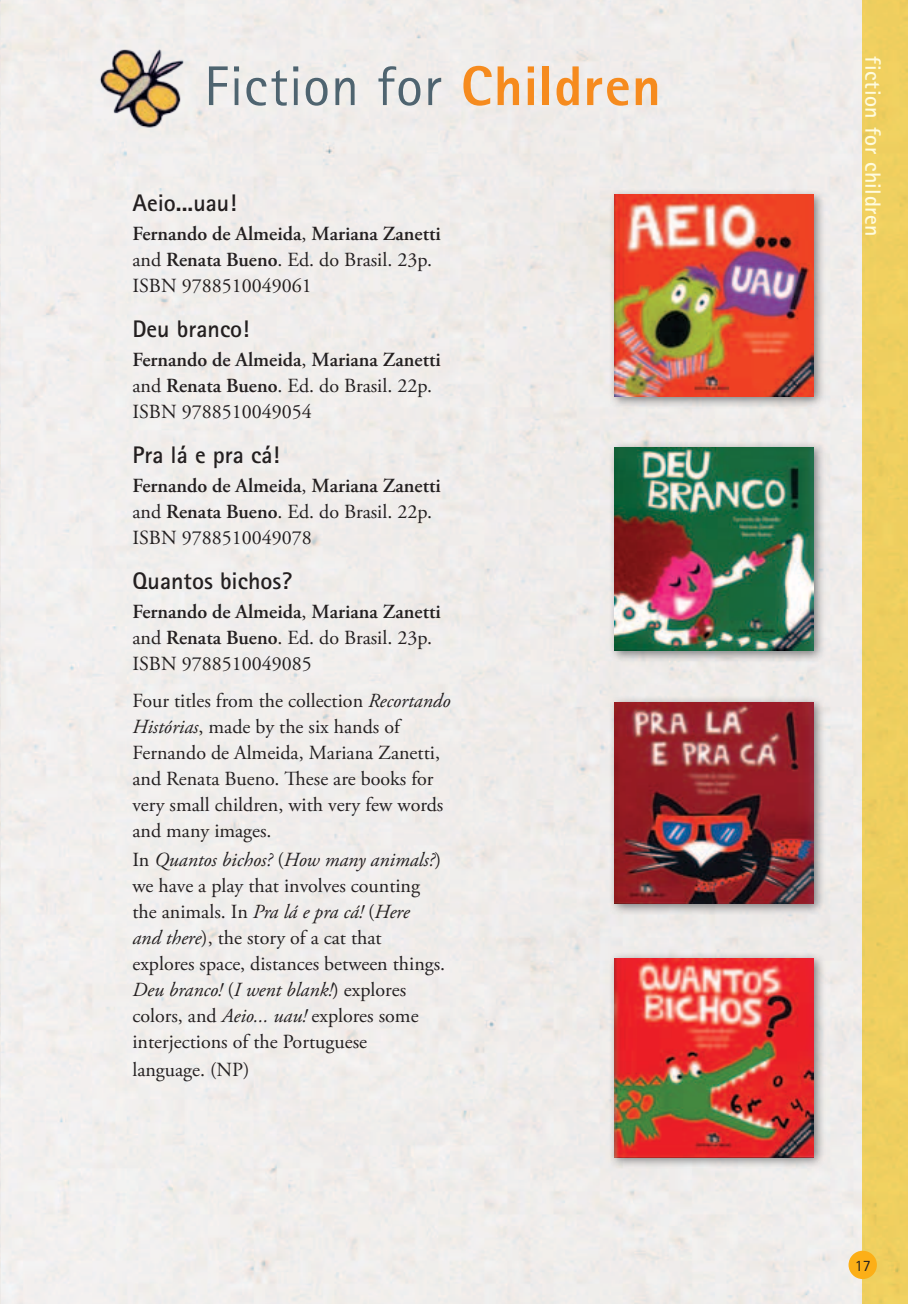
<style>
.page{position:relative;width:908px;height:1304px;background:#fff}
.page>*{position:absolute;margin:0;border:0;box-sizing:border-box;transform-origin:0 0}
.t1{font:56px "Rotis Sans Serif";letter-spacing:.015em;color:#4f6470}
.t2{font:700 24px "Rotis Sans Serif";color:#231f20}
.t3{font:700 22px "Rotis Sans Serif";letter-spacing:.02em;color:#fffcdf}
.t4{font:20px/26px "Adobe Garamond Pro";color:#231f20}
.t5{font:600 20px/26px "Adobe Garamond Pro";color:#231f20}
.t6{font:16px "Rotis Sans Serif";color:#231f20}
.s1{font-weight:800;color:#f68b1e}
.s2{font-weight:400}
.s3{font-style:italic}
</style>
<div class="page">
<div style="left:862px;top:0;width:45px;height:1304px;background:#eecf5f"></div>
<div style="left:848px;top:1251px;width:28px;height:28px;background:#fcaf17;border-radius:50%"></div>
<div style="left:608px;top:188px;width:217px;height:221px;background:#58595b;opacity:.75"></div>
<img style="left:614px;top:195px;width:199px;height:201px">
<div style="left:608px;top:441px;width:217px;height:222px;background:#58595b;opacity:.75"></div>
<img style="left:614px;top:448px;width:199px;height:202px">
<div style="left:608px;top:696px;width:217px;height:220px;background:#58595b;opacity:.75"></div>
<img style="left:614px;top:702px;width:199px;height:201px">
<div style="left:608px;top:952px;width:217px;height:217px;background:#58595b;opacity:.75"></div>
<img style="left:614px;top:958px;width:199px;height:199px">
<img style="left:96px;top:45px;width:92px;height:86px">
<h1 class="t1" style="left:204px;top:53px;width:458px">Fiction for <span class="s1">Children</span></h1>
<p class="t2" style="left:132px;top:188px;width:106px">Aeio...uau!</p>
<p class="t5" style="left:132px;top:221px;width:310px">Fernando de Almeida<span class="s2">,</span> Mariana Zanetti <span class="s2">and</span> Renata Bueno<span class="s2">. Ed. do Brasil. 23p.<br>ISBN 9788510049061</span></p>
<p class="t2" style="left:132px;top:314px;width:118px">Deu branco!</p>
<p class="t5" style="left:132px;top:347px;width:310px">Fernando de Almeida<span class="s2">,</span> Mariana Zanetti <span class="s2">and</span> Renata Bueno<span class="s2">. Ed. do Brasil. 22p.<br>ISBN 9788510049054</span></p>
<p class="t2" style="left:132px;top:440px;width:149px">Pra lá e pra cá!</p>
<p class="t5" style="left:132px;top:473px;width:310px">Fernando de Almeida<span class="s2">,</span> Mariana Zanetti <span class="s2">and</span> Renata Bueno<span class="s2">. Ed. do Brasil. 22p.<br>ISBN 9788510049078</span></p>
<p class="t2" style="left:132px;top:565px;width:161px">Quantos bichos?</p>
<p class="t5" style="left:132px;top:598px;width:310px">Fernando de Almeida<span class="s2">,</span> Mariana Zanetti <span class="s2">and</span> Renata Bueno<span class="s2">. Ed. do Brasil. 23p.<br>ISBN 9788510049085</span></p>
<p class="t4" style="left:132px;top:688px;width:319px">Four titles from the collection <span class="s3">Recortando Histórias</span>, made by the six hands of Fernando de Almeida, Mariana Zanetti, and Renata Bueno. These are books for very small children, with very few words and many images.</p>
<p class="t4" style="left:132px;top:847px;width:314px">In <span class="s3">Quantos bichos?</span> (<span class="s3">How many animals?</span>) we have a play that involves counting the animals. In <span class="s3">Pra lá e pra cá!</span> (<span class="s3">Here<br>and there</span>), the story of a cat that explores space, distances between things.<br><span class="s3">Deu branco!</span> (<span class="s3">I went blank!</span>) explores colors, and <span class="s3">Aeio... uau!</span> explores some interjections of the Portuguese</p>
<p class="t4" style="left:132px;top:1057px;width:119px">language. (NP)</p>
<p class="t3" style="left:886px;top:56px;width:182px;rotate:90deg">fiction for children</p>
<p class="t6" style="left:854px;top:1256px;width:17px">17</p>
</div>
